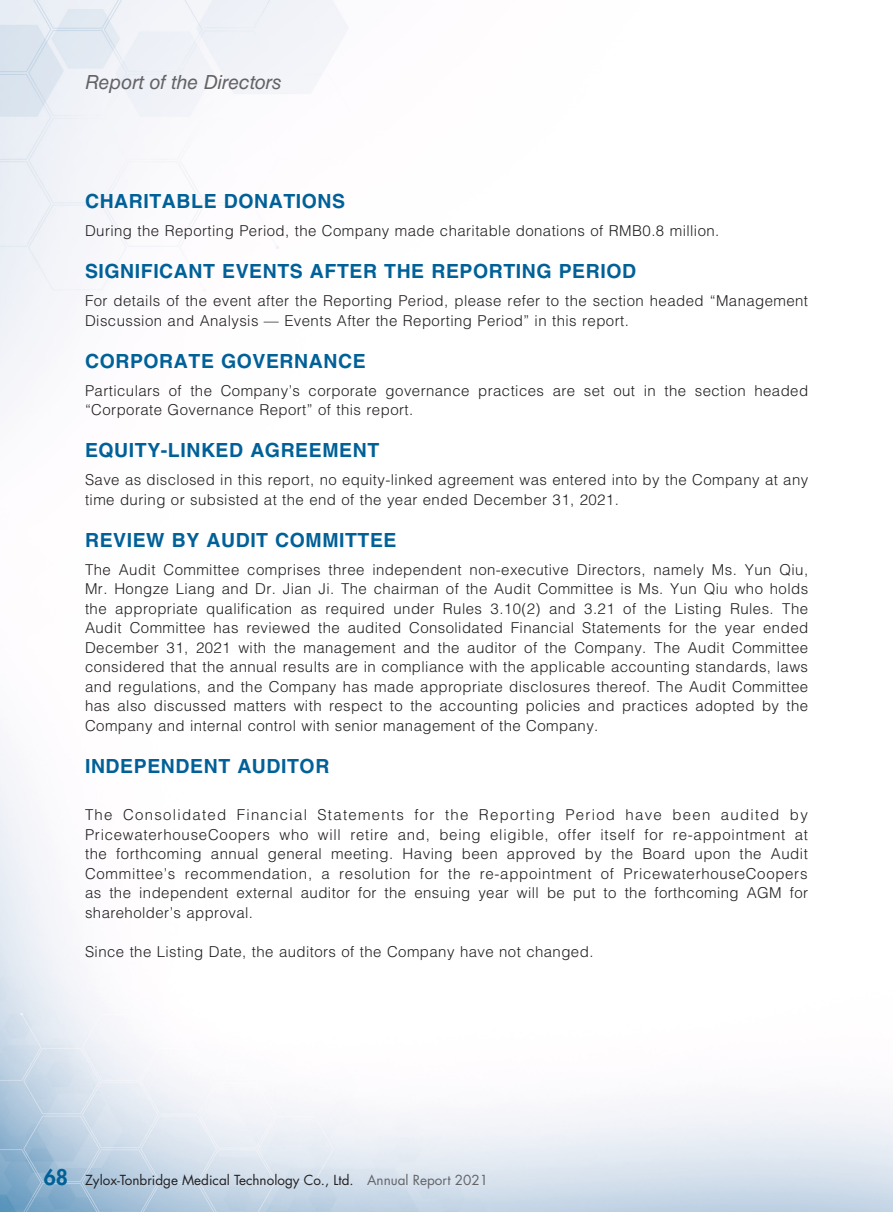
<style>
.page{position:relative;width:893px;height:1212px;background:#fff}
.page>*{position:absolute;margin:0;border:0;box-sizing:border-box;transform-origin:0 0}
._01_H1{font:700 19.5px "Helvetica LT Std";letter-spacing:.03em;color:#006198}
.t1{font:italic 19.5px "Helvetica LT Std";color:#636366}
._00_txt{font:300 15px/19.5px "Helvetica LT Std";letter-spacing:.03em;color:#231f20}
.t2{font:13.5px "Futura Std";color:#231f20}
.s1{font-weight:800;font-size:21px;color:#006198}
.s2{color:#636366}
</style>
<div class="page">
<img style="left:0;top:0;width:893px;height:1212px">
<h1 class="t1" style="left:85px;top:71px;width:198px">Report of the Directors</h1>
<p class="_01_H1" style="left:85px;top:189px;width:262px">CHARITABLE DONATIONS</p>
<p class="_00_txt" style="left:85px;top:221px;width:636px">During the Reporting Period, the Company made charitable donations of RMB0.8 million.</p>
<p class="_01_H1" style="left:85px;top:259px;width:553px">SIGNIFICANT EVENTS AFTER THE REPORTING PERIOD</p>
<p class="_00_txt" style="left:85px;top:291px;width:725px">For details of the event after the Reporting Period, please refer to the section headed “Management<br>Discussion and Analysis — Events After the Reporting Period” in this report.</p>
<p class="_01_H1" style="left:85px;top:349px;width:282px">CORPORATE GOVERNANCE</p>
<p class="_00_txt" style="left:85px;top:380px;width:725px">Particulars of the Company’s corporate governance practices are set out in the section headed “Corporate Governance Report” of this report.</p>
<p class="_01_H1" style="left:85px;top:438px;width:296px">EQUITY-LINKED AGREEMENT</p>
<p class="_00_txt" style="left:85px;top:470px;width:725px">Save as disclosed in this report, no equity-linked agreement was entered into by the Company at any time during or subsisted at the end of the year ended December 31, 2021.</p>
<p class="_01_H1" style="left:85px;top:528px;width:313px">REVIEW BY AUDIT COMMITTEE</p>
<p class="_00_txt" style="left:85px;top:559px;width:725px;text-align:justify">The Audit Committee comprises three independent non-executive Directors, namely Ms. Yun Qiu, Mr. Hongze Liang and Dr. Jian Ji. The chairman of the Audit Committee is Ms. Yun Qiu who holds the appropriate qualification as required under Rules 3.10(2) and 3.21 of the Listing Rules. The Audit Committee has reviewed the audited Consolidated Financial Statements for the year ended December 31, 2021 with the management and the auditor of the Company. The Audit Committee considered that the annual results are in compliance with the applicable accounting standards, laws and regulations, and the Company has made appropriate disclosures thereof. The Audit Committee has also discussed matters with respect to the accounting policies and practices adopted by the Company and internal control with senior management of the Company.</p>
<p class="_01_H1" style="left:85px;top:754px;width:246px">INDEPENDENT AUDITOR</p>
<p class="_00_txt" style="left:85px;top:805px;width:725px;text-align:justify">The Consolidated Financial Statements for the Reporting Period have been audited by PricewaterhouseCoopers who will retire and, being eligible, offer itself for re-appointment at the forthcoming annual general meeting. Having been approved by the Board upon the Audit Committee’s recommendation, a resolution for the re-appointment of PricewaterhouseCoopers as the independent external auditor for the ensuing year will be put to the forthcoming AGM for shareholder’s approval.</p>
<p class="_00_txt" style="left:85px;top:941px;width:510px">Since the Listing Date, the auditors of the Company have not changed.</p>
<p class="t2" style="left:44px;top:1171px;width:446px"><span class="s1">68</span> Zylox-Tonbridge Medical Technology Co., Ltd. <span class="s2">Annual Report 2021</span></p>
</div>
